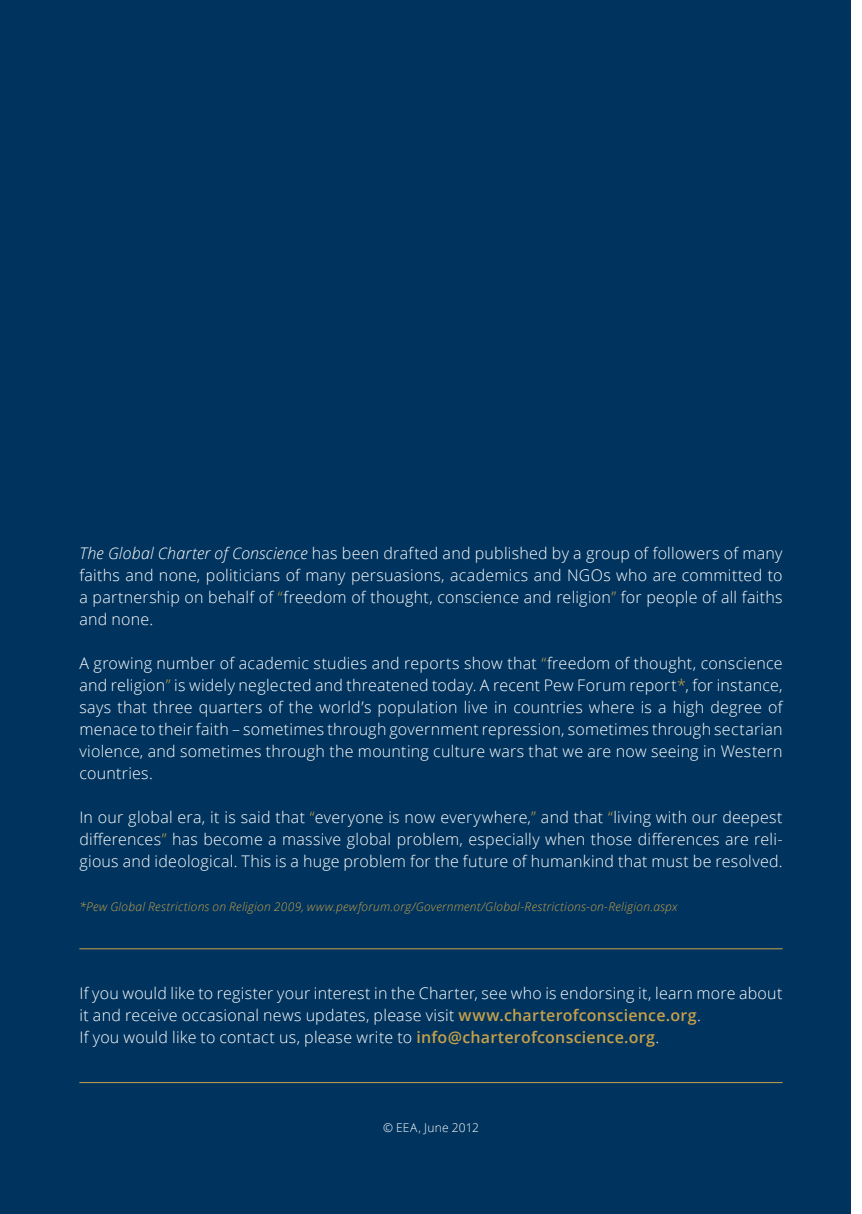
<style>
.page{position:relative;width:862px;height:1214px;background:#fff}
.page>*{position:absolute;margin:0;border:0;box-sizing:border-box;transform-origin:0 0}
.t1{font:300 16px/22px "Open Sans";letter-spacing:.015em;color:#fff;text-align:justify}
.t2{font:italic 300 12px "Open Sans";letter-spacing:.02em;color:#c6a04a}
.t3{font:300 12px "Open Sans";letter-spacing:.02em;color:#fff}
.s1{font-style:italic}
.s2{color:#c6a04a}
.s3{font-weight:600;color:#c6a04a}
</style>
<div class="page">
<div style="left:0;top:0;width:850px;height:1213px;background:#00345e"></div>
<hr style="left:79px;top:948px;width:703px;height:1px;background:#c6a04a">
<hr style="left:79px;top:1081px;width:703px;height:1px;background:#c6a04a">
<p class="t1" style="left:79px;top:542px;width:705px"><span class="s1">The Global Charter of Conscience</span> has been drafted and published by a group of followers of many faiths and none, politicians of many persuasions, academics and NGOs who are committed to a partnership on behalf of <span class="s2">“</span>freedom of thought, conscience and religion<span class="s2">”</span> for people of all faiths and none.</p>
<p class="t1" style="left:79px;top:652px;width:704px">A growing number of academic studies and reports show that <span class="s2">“</span>freedom of thought, conscience and religion<span class="s2">”</span> is widely neglected and threatened today. A recent Pew Forum report<span class="s2">*</span>, for instance, says that three quarters of the world’s population live in countries where is a high degree of menace to their faith – sometimes through government repression, sometimes through sectarian violence, and sometimes through the mounting culture wars that we are now seeing in Western countries.</p>
<p class="t1" style="left:79px;top:806px;width:705px">In our global era, it is said that <span class="s2">“</span>everyone is now everywhere,<span class="s2">”</span> and that <span class="s2">“</span>living with our deepest differences<span class="s2">”</span> has become a massive global problem, especially when those differences are reli&shy;gious and ideological. This is a huge problem for the future of humankind that must be resolved.</p>
<p class="t2" style="left:79px;top:898px;width:600px">*Pew Global Restrictions on Religion 2009, www.pewforum.org/Government/Global-Restrictions-on-Religion.aspx</p>
<p class="t1" style="left:79px;top:982px;width:704px;text-align:left">If you would like to register your interest in the Charter, see who is endorsing it, learn more about it and receive occasional news updates, please visit <span class="s3">www.charterofconscience.org</span>.<br>If you would like to contact us, please write to <span class="s3">info@charterofconscience.org</span>.</p>
<p class="t3" style="left:383px;top:1118px;width:97px">© EEA, June 2012</p>
</div>
